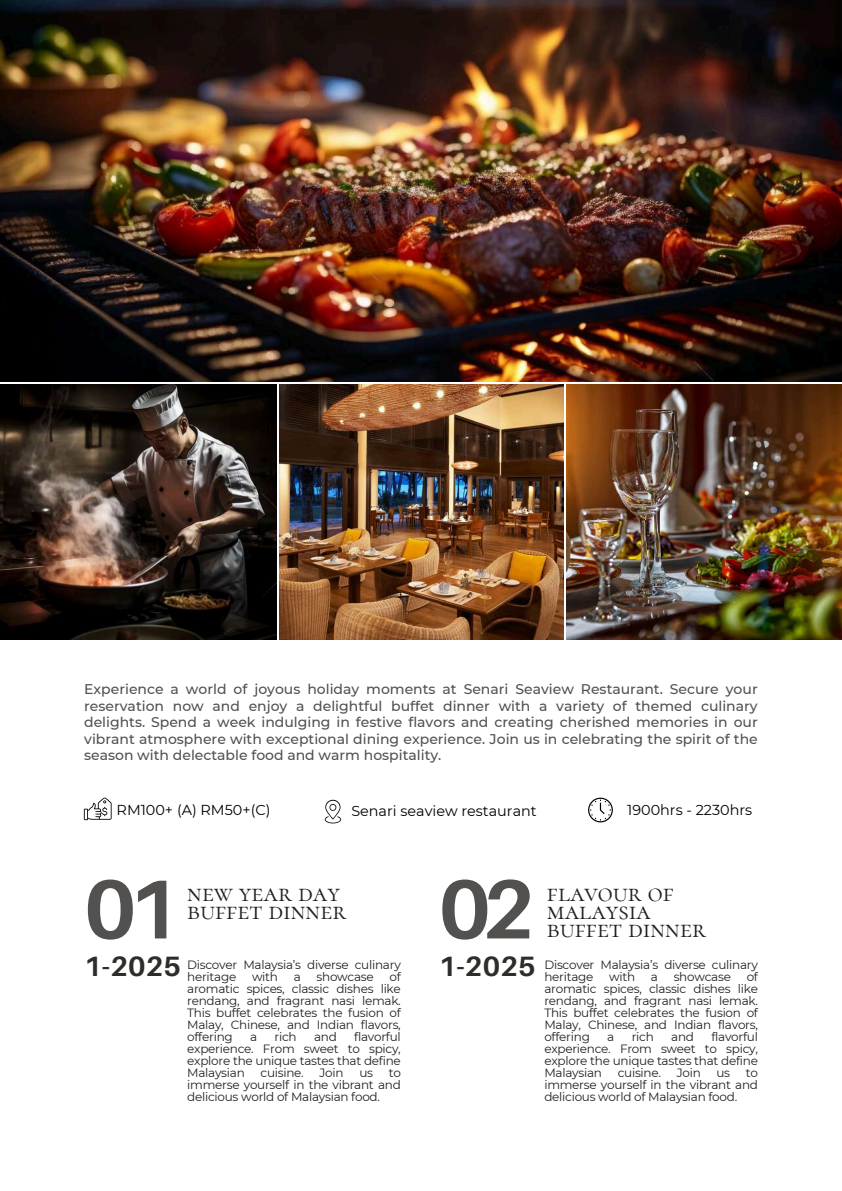
<style>
.page{position:relative;width:842px;height:1191px;background:#fff}
.page>*{position:absolute;margin:0;border:0;box-sizing:border-box;transform-origin:0 0}
.t1{font:700 83.6px "Aileron";color:#53514f}
.t2{font:700 28px "Aileron";letter-spacing:.01em;color:#2d2e2a}
.t3{font:26px "Cormorant SC";color:#231f20}
.t4{font:14.4px "Montserrat";color:#000}
.t5{font:500 14px/16.5px "Montserrat";color:#53514f;text-align:justify}
.t6{font:12px/12px "Montserrat";letter-spacing:-.02em;color:#231f20;text-align:justify}
</style>
<div class="page">
<img style="left:279px;top:384px;width:284px;height:255px">
<img style="left:566px;top:384px;width:276px;height:255px">
<img style="left:0;top:384px;width:276px;height:255px">
<svg style="left:84px;top:797px;width:28px;height:23px"></svg>
<svg style="left:325px;top:799px;width:16px;height:24px"></svg>
<svg style="left:588px;top:797px;width:25px;height:25px"></svg>
<img style="left:0;top:0;width:842px;height:381px">
<p class="t5" style="left:84px;top:681px;width:675px">Experience a world of joyous holiday moments at Senari Seaview Restaurant. Secure your reservation now and enjoy a delightful buffet dinner with a variety of themed culinary delights. Spend a week indulging in festive flavors and creating cherished memories in our vibrant atmosphere with exceptional dining experience. Join us in celebrating the spirit of the season with delectable food and warm hospitality.</p>
<p class="t4" style="left:117px;top:801px;width:155px">RM100+ (A) RM50+(C)</p>
<p class="t4" style="left:351px;top:802px;width:187px">Senari seaview restaurant</p>
<p class="t4" style="left:627px;top:801px;width:127px">1900hrs - 2230hrs</p>
<h1 class="t1" style="left:439px;top:857px;width:97px">02</h1>
<h1 class="t1" style="left:84px;top:857px;width:97px">01</h1>
<h3 class="t3" style="left:547px;top:877px;width:128px">flavour of</h3>
<h3 class="t3" style="left:187px;top:877px;width:154px">new year day</h3>
<h3 class="t3" style="left:187px;top:895px;width:161px">buffet dinner</h3>
<p class="t6" style="left:187px;top:958px;width:215px">Discover Malaysia’s diverse culinary heritage</p>
<h3 class="t3" style="left:547px;top:895px;width:105px">malaysia</h3>
<h3 class="t3" style="left:547px;top:913px;width:161px">buffet dinner</h3>
<p class="t6" style="left:544px;top:958px;width:215px">Discover Malaysia’s diverse culinary heritage</p>
<h2 class="t2" style="left:84px;top:948px;width:98px">1-2025</h2>
<h2 class="t2" style="left:439px;top:948px;width:98px">1-2025</h2>
<p class="t6" style="left:187px;top:970px;width:215px;text-indent:202px">of aromatic spices, classic dishes like rendang, and fragrant nasi lemak.<br>This buffet celebrates the fusion of Malay, Chinese, and Indian flavors, offering</p>
<p class="t6" style="left:544px;top:970px;width:215px;text-indent:202px">of aromatic spices, classic dishes like rendang, and fragrant nasi lemak.<br>This buffet celebrates the fusion of Malay, Chinese, and Indian flavors, offering</p>
<p class="t6" style="left:252px;top:970px;width:28px">with</p>
<p class="t6" style="left:294px;top:970px;width:9px">a</p>
<p class="t6" style="left:317px;top:970px;width:59px">showcase</p>
<p class="t6" style="left:609px;top:970px;width:28px">with</p>
<p class="t6" style="left:651px;top:970px;width:9px">a</p>
<p class="t6" style="left:674px;top:970px;width:59px">showcase</p>
<p class="t6" style="left:187px;top:1030px;width:215px;text-indent:167px">flavorful experience. From sweet to spicy, explore the unique tastes that define Malaysian</p>
<p class="t6" style="left:544px;top:1030px;width:215px;text-indent:167px">flavorful experience. From sweet to spicy, explore the unique tastes that define Malaysian</p>
<p class="t6" style="left:250px;top:1030px;width:9px">a</p>
<p class="t6" style="left:275px;top:1030px;width:24px">rich</p>
<p class="t6" style="left:314px;top:1030px;width:24px">and</p>
<p class="t6" style="left:607px;top:1030px;width:9px">a</p>
<p class="t6" style="left:632px;top:1030px;width:24px">rich</p>
<p class="t6" style="left:671px;top:1030px;width:24px">and</p>
<p class="t6" style="left:261px;top:1066px;width:45px">cuisine.</p>
<p class="t6" style="left:320px;top:1066px;width:26px">Join</p>
<p class="t6" style="left:359px;top:1066px;width:15px">us</p>
<p class="t6" style="left:618px;top:1066px;width:45px">cuisine.</p>
<p class="t6" style="left:677px;top:1066px;width:26px">Join</p>
<p class="t6" style="left:716px;top:1066px;width:15px">us</p>
<p class="t6" style="left:187px;top:1066px;width:215px;text-indent:201px">to immerse yourself in the vibrant and delicious world of Malaysian food.</p>
<p class="t6" style="left:544px;top:1066px;width:215px;text-indent:201px">to immerse yourself in the vibrant and delicious world of Malaysian food.</p>
</div>
